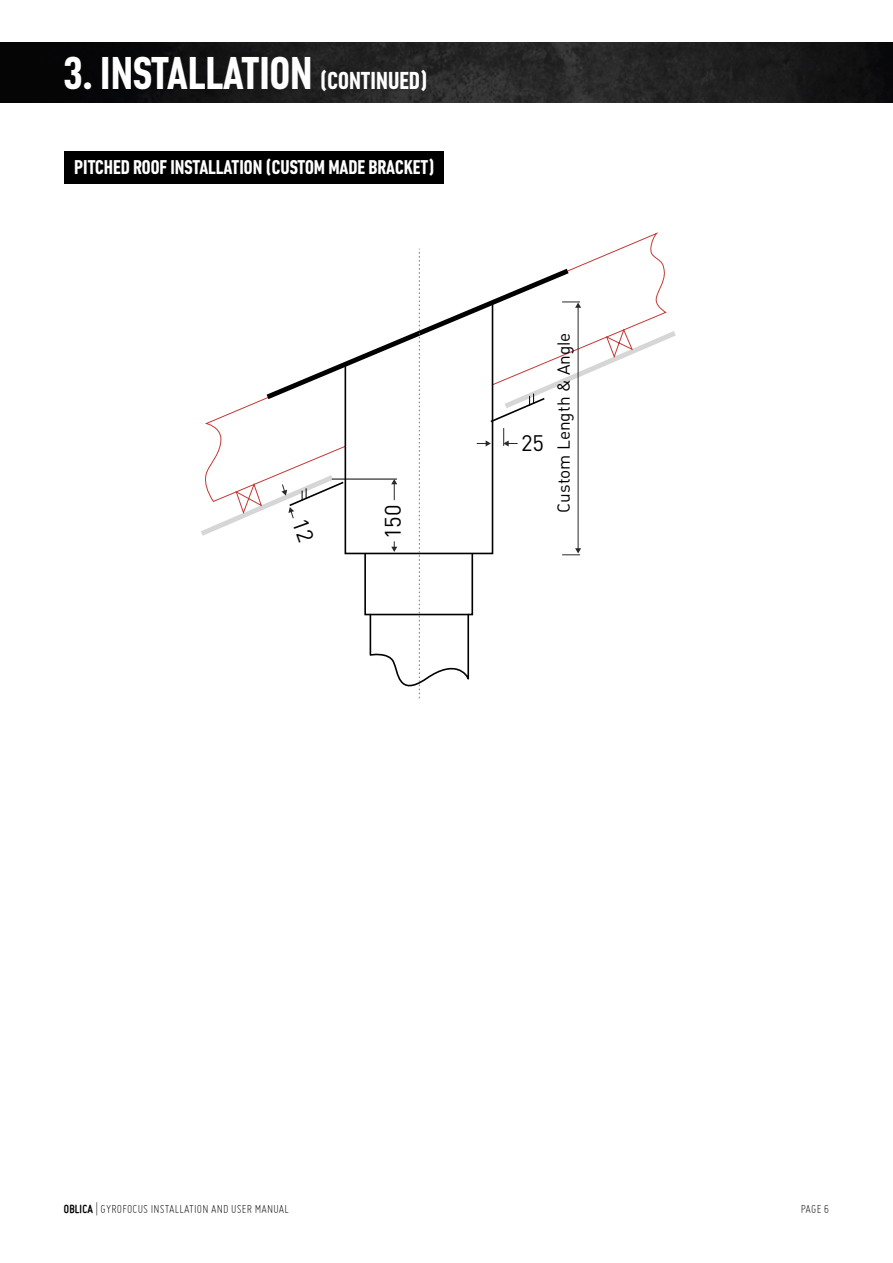
<style>
.page{position:relative;width:893px;height:1263px;background:#fff}
.page>*{position:absolute;margin:0;border:0;box-sizing:border-box;transform-origin:0 0}
.t1{font:700 45px "Plumb Condensed";color:#fff}
.t2{font:22.2px "Plumb";color:#000}
.t3{font:700 19.5px "Plumb Condensed";color:#fff}
.t4{font:17.25px "Plumb";color:#000}
.t5{font:300 12.75px "Miso";letter-spacing:.015em;color:#000}
.s1{font-size:24px}
.s2{font-weight:700}
</style>
<div class="page">
<img style="left:0;top:43px;width:893px;height:59px">
<div style="left:64px;top:151px;width:380px;height:32px;background:#000"></div>
<svg style="left:201px;top:249px;width:475px;height:450px"></svg>
<h1 class="t1" style="left:64px;top:48px;width:365px">3. INSTALLATION <span class="s1">(CONTINUED)</span></h1>
<h3 class="t3" style="left:74px;top:156px;width:362px">PITCHED ROOF INSTALLATION (CUSTOM MADE BRACKET)</h3>
<h2 class="t2" style="left:380px;top:539px;width:36px;rotate:-90deg">150</h2>
<h2 class="t2" style="left:521px;top:430px;width:25px">25</h2>
<h3 class="t4" style="left:554px;top:513px;width:181px;rotate:-90deg">Custom Length &amp; Angle</h3>
<p class="t5" style="left:64px;top:1202px;width:227px"><span class="s2">OBLICA</span> | GYROFOCUS INSTALLATION AND USER MANUAL</p>
<p class="t5" style="left:801px;top:1201px;width:30px">PAGE 6</p>
</div>
